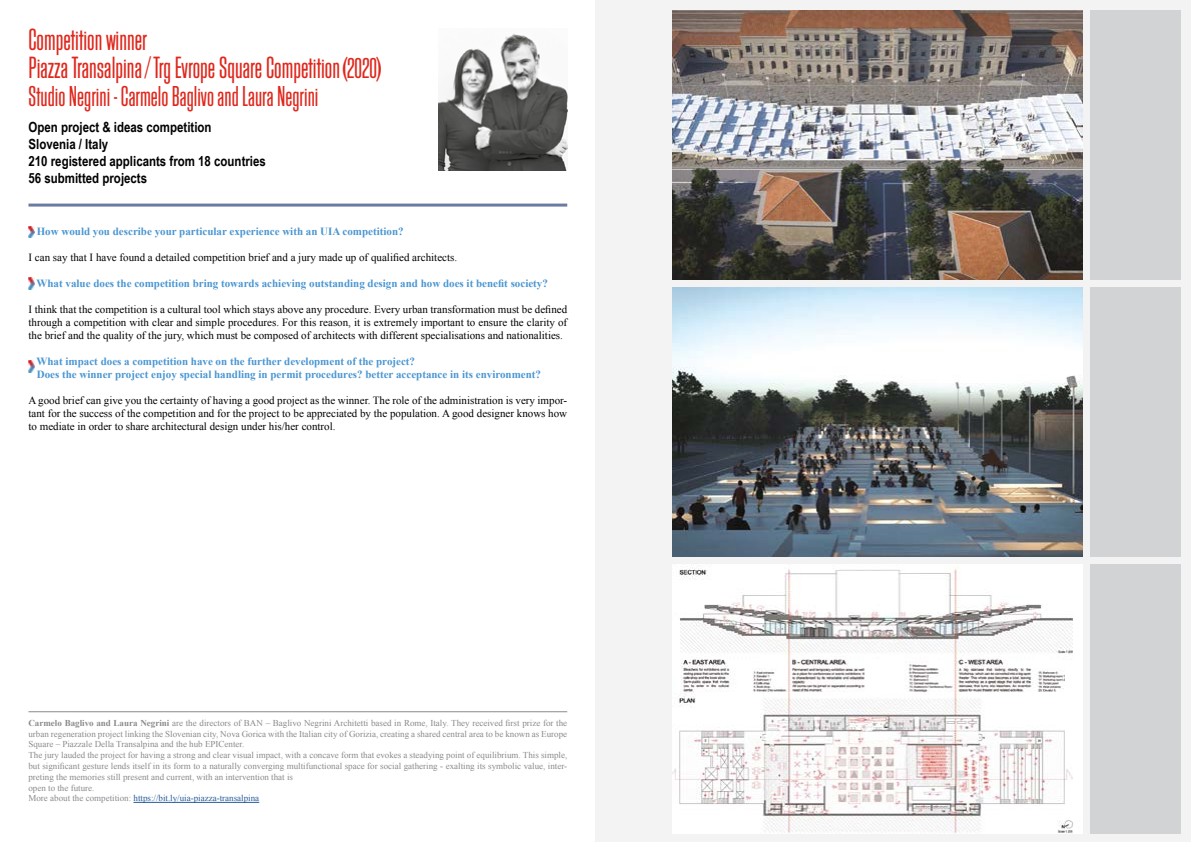
<style>
.page{position:relative;width:1191px;height:842px;background:#fff}
.page>*{position:absolute;margin:0;border:0;box-sizing:border-box;transform-origin:0 0}
.t1{font:32px "Block Gothic RR Light Extra Cond";color:#df271c}
.t2{font:30px "Block Gothic RR Light Extra Cond";color:#df271c}
.t3{font:700 14px/16.8px "Arial Narrow";color:#000}
.t4{font:11px/13px "Times New Roman";color:#000;text-align:justify}
.t5{font:700 11px/13px "Times New Roman";color:#4a96d2}
.t6{font:9px/10.8px "Times New Roman";color:#878a8e}
.s1{font-size:30px}
.s2{font-weight:700}
.s3{color:#275b9b}
</style>
<div class="page">
<div style="left:595px;top:0;width:596px;height:842px;background:#f3f3f3"></div>
<img style="left:672px;top:10px;width:410px;height:269px">
<img style="left:672px;top:287px;width:410px;height:270px">
<div style="left:1089px;top:10px;width:91px;height:270px;background:#d2d3d4"></div>
<div style="left:1089px;top:564px;width:91px;height:269px;background:#d2d3d4"></div>
<div style="left:1089px;top:287px;width:91px;height:270px;background:#d2d3d4"></div>
<img style="left:672px;top:564px;width:410px;height:269px">
<img style="left:438px;top:33px;width:129px;height:137px">
<hr style="left:28px;top:204px;width:539px;height:3px;background:#6c7ba1">
<hr style="left:133px;top:802px;width:126px;height:1px;background:#275b9b">
<hr style="left:28px;top:711px;width:539px;height:1px;background:#878a8e">
<svg style="left:28px;top:226px;width:6px;height:11px"></svg>
<svg style="left:28px;top:278px;width:6px;height:11px"></svg>
<svg style="left:28px;top:361px;width:6px;height:11px"></svg>
<h1 class="t1" style="left:28px;top:23px;width:120px">Competition winner</h1>
<h1 class="t1" style="left:29px;top:51px;width:353px">Piazza Transalpina / Trg Evrope Square Competition<span class="s1">(2020)</span></h1>
<h2 class="t2" style="left:29px;top:81px;width:291px">Studio Negrini - Carmelo Baglivo and Laura Negrini</h2>
<h3 class="t3" style="left:28px;top:118px;width:239px">Open project &amp; ideas competition<br>Slovenia / Italy<br>210 registered applicants from 18 countries<br>56 submitted projects</h3>
<p class="t5" style="left:37px;top:225px;width:368px">How would you describe your particular experience with an UIA competition?</p>
<p class="t4" style="left:28px;top:251px;width:430px">I can say that I have found a detailed competition brief and a jury made up of qualified architects.</p>
<p class="t5" style="left:37px;top:277px;width:513px">What value does the competition bring towards achieving outstanding design and how does it benefit society?</p>
<p class="t4" style="left:28px;top:303px;width:540px">I think that the competition is a cultural tool which stays above any procedure. Every urban transformation must be defined through a competition with clear and simple procedures. For this reason, it is extremely important to ensure the clarity of the brief and the quality of the jury, which must be composed of architects with different specialisations and nationalities.</p>
<p class="t5" style="left:37px;top:355px;width:506px">What impact does a competition have on the further development of the project?<br>Does the winner project enjoy special handling in permit procedures? better acceptance in its environment?</p>
<p class="t4" style="left:28px;top:394px;width:540px">A good brief can give you the certainty of having a good project as the winner. The role of the administration is very impor&shy;tant for the success of the competition and for the project to be appreciated by the population. A good designer knows how to mediate in order to share architectural design under his/her control.</p>
<p class="t6" style="left:28px;top:717px;width:540px"><span class="s2">Carmelo Baglivo and Laura Negrini</span> are the directors of BAN – Baglivo Negrini Architetti based in Rome, Italy. They received first prize for the urban regeneration project linking the Slovenian city, Nova Gorica with the Italian city of Gorizia, creating a shared central area to be known as Europe Square – Piazzale Della Transalpina and the hub EPICenter.<br>The jury lauded the project for having a strong and clear visual impact, with a concave form that evokes a steadying point of equilibrium. This simple, but significant gesture lends itself in its form to a naturally converging multifunctional space for social gathering - exalting its symbolic value, inter&shy;preting the memories still present and current, with an intervention that is<br>open to the future.<br>More about the competition: <span class="s3">https://bit.ly/uia-piazza-transalpina</span></p>
</div>
